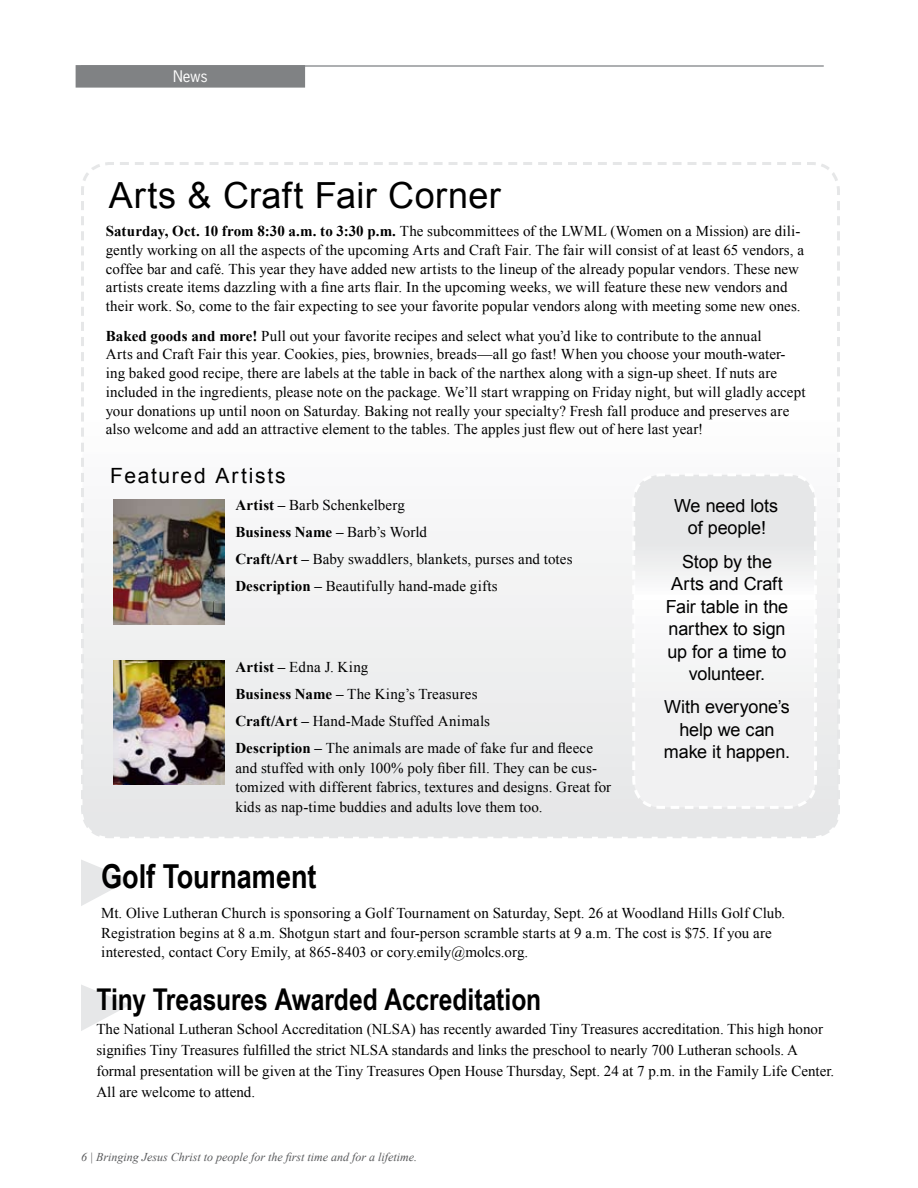
<style>
.page{position:relative;width:918px;height:1188px;background:#fff}
.page>*{position:absolute;margin:0;border:0;box-sizing:border-box;transform-origin:0 0}
.t1{font:36px "Arial";letter-spacing:.01em;color:#000}
.t2{font:700 33px "Arial Narrow";letter-spacing:-.005em;color:#000}
.t3{font:700 30px "Arial Narrow";letter-spacing:-.005em;color:#000}
.t4{font:21px "Arial";letter-spacing:.085em;color:#000}
.t5{font:18px/22.5px "Arial";letter-spacing:-.01em;color:#000;text-align:center}
.t6{font:15px/18.8px "Times New Roman";letter-spacing:.005em;color:#000}
.t7{font:15px "News Gothic Std";color:#fff}
.t8{font:italic 12px "Times New Roman";color:#58595b}
.s1{font-weight:700}
</style>
<div class="page">
<hr style="left:81px;top:65px;width:743px;height:2px;background:#939598">
<div style="left:76px;top:66px;width:228px;height:21px;background:#808284"></div>
<div style="left:76px;top:65px;width:229px;height:23px;border:2px solid #808284"></div>
<svg style="left:81px;top:162px;width:759px;height:676px"></svg>
<img style="left:113px;top:500px;width:7px;height:124px">
<img style="left:113px;top:660px;width:7px;height:124px">
<svg style="left:120px;top:198px;width:720px;height:640px"></svg>
<svg style="left:631px;top:472px;width:187px;height:338px"></svg>
<svg style="left:81px;top:860px;width:49px;height:46px"></svg>
<svg style="left:81px;top:985px;width:49px;height:46px"></svg>
<p class="t7" style="left:173px;top:67px;width:36px">News</p>
<h1 class="t1" style="left:109px;top:171px;width:394px">Arts &amp; Craft Fair Corner</h1>
<p class="t6" style="left:106px;top:222px;width:700px"><span class="s1">Saturday, Oct. 10 from 8:30 a.m. to 3:30 p.m.</span> The subcommittees of the LWML (Women on a Mission) are dili&shy;gently working on all the aspects of the upcoming Arts and Craft Fair. The fair will consist of at least 65 vendors, a coffee bar and café. This year they have added new artists to the lineup of the already popular vendors. These new artists create items dazzling with a fine arts flair. In the upcoming weeks, we will feature these new vendors and their work. So, come to the fair expecting to see your favorite popular vendors along with meeting some new ones.</p>
<p class="t6" style="left:106px;top:326px;width:701px"><span class="s1">Baked goods and more!</span> Pull out your favorite recipes and select what you’d like to contribute to the annual<br>Arts and Craft Fair this year. Cookies, pies, brownies, breads—all go fast! When you choose your mouth-water&shy;ing baked good recipe, there are labels at the table in back of the narthex along with a sign-up sheet. If nuts are included in the ingredients, please note on the package. We’ll start wrapping on Friday night, but will gladly accept your donations up until noon on Saturday. Baking not really your specialty? Fresh fall produce and preserves are also welcome and add an attractive element to the tables. The apples just flew out of here last year!</p>
<h3 class="t4" style="left:110px;top:462px;width:177px">Featured Artists</h3>
<p class="t6" style="left:235px;top:492px;width:339px;line-height:27px"><span class="s1">Artist –</span> Barb Schenkelberg<br><span class="s1">Business Name –</span> Barb’s World<br><span class="s1">Craft/Art –</span> Baby swaddlers, blankets, purses and totes <span class="s1">Description –</span> Beautifully hand-made gifts</p>
<p class="t6" style="left:235px;top:653px;width:359px;line-height:27px"><span class="s1">Artist –</span> Edna J. King<br><span class="s1">Business Name –</span> The King’s Treasures<br><span class="s1">Craft/Art –</span> Hand-Made Stuffed Animals<br><span class="s1">Description –</span> The animals are made of fake fur and fleece</p>
<p class="t6" style="left:235px;top:758px;width:377px;line-height:19.5px">and stuffed with only 100% poly fiber fill. They can be cus&shy;tomized with different fabrics, textures and designs. Great for kids as nap-time buddies and adults love them too.</p>
<p class="t5" style="left:674px;top:494px;width:105px">We need lots of people!</p>
<p class="t5" style="left:666px;top:550px;width:124px">Stop by the<br>Arts and Craft<br>Fair table in the narthex to sign up for a time to volunteer.</p>
<p class="t5" style="left:664px;top:696px;width:128px">With everyone’s help we can make it happen.</p>
<h2 class="t2" style="left:101px;top:851px;width:217px">Golf Tournament</h2>
<p class="t6" style="left:101px;top:903px;width:686px;line-height:19.5px">Mt. Olive Lutheran Church is sponsoring a Golf Tournament on Saturday, Sept. 26 at Woodland Hills Golf Club.<br>Registration begins at 8 a.m. Shotgun start and four-person scramble starts at 9 a.m. The cost is $75. If you are interested, contact Cory Emily, at 865-8403 or cory.emily@molcs.org.</p>
<h3 class="t3" style="left:96px;top:977px;width:446px">Tiny Treasures Awarded Accreditation</h3>
<p class="t6" style="left:96px;top:1018px;width:739px;line-height:21px">The National Lutheran School Accreditation (NLSA) has recently awarded Tiny Treasures accreditation. This high honor signifies Tiny Treasures fulfilled the strict NLSA standards and links the preschool to nearly 700 Lutheran schools. A formal presentation will be given at the Tiny Treasures Open House Thursday, Sept. 24 at 7 p.m. in the Family Life Center.<br>All are welcome to attend.</p>
<p class="t8" style="left:90px;top:1149px;width:329px">| Bringing Jesus Christ to people for the first time and for a lifetime.</p>
</div>
